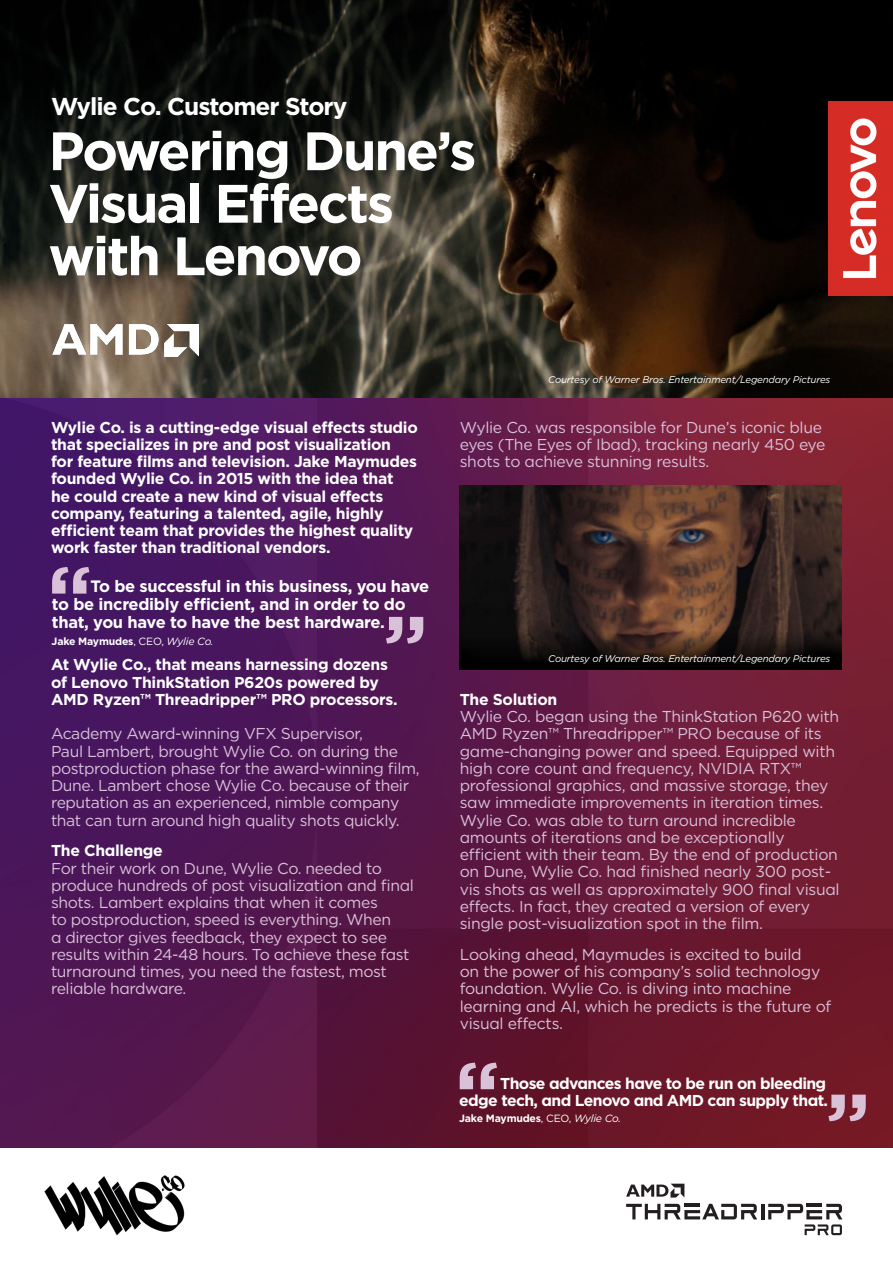
<style>
.page{position:relative;width:893px;height:1263px;background:#fff}
.page>*{position:absolute;margin:0;border:0;box-sizing:border-box;transform-origin:0 0}
.t1{font:700 82.5px "Gotham";color:#d9c1d8}
.t2{font:700 54px/52.5px "Gotham";letter-spacing:-.04em;color:#fff}
.t3{font:700 24.45px "Gotham";letter-spacing:-.04em;color:#fff}
.t4{font:700 16.5px/18px "Gotham";letter-spacing:-.02em;color:#fff}
.t5{font:15.75px/17.2px "Gotham";letter-spacing:-.02em;color:#d9c1d8}
.t6{font:700 15.75px/17.2px "Gotham";letter-spacing:-.02em;color:#fff}
.t7{font:700 15.75px "Gotham";letter-spacing:-.04em;color:#fff}
.t8{font:700 10.5px "Gotham";letter-spacing:-.02em;color:#fff}
.t9{font:italic 9.75px "Gotham";letter-spacing:-.02em;color:#fff}
.s1{font-weight:400}
.s2{font-weight:400;font-style:italic}
.s3{font-weight:700;color:#fff}
</style>
<div class="page">
<img style="left:0;top:397px;width:893px;height:750px">
<img style="left:44px;top:1175px;width:141px;height:60px">
<hr style="left:761px;top:1204px;width:3px;height:15px;background:#231f20">
<svg style="left:626px;top:1204px;width:131px;height:15px"></svg>
<svg style="left:626px;top:1184px;width:58px;height:13px"></svg>
<svg style="left:768px;top:1204px;width:74px;height:31px"></svg>
<img style="left:0;top:0;width:893px;height:397px">
<img style="left:829px;top:102px;width:64px;height:194px">
<img style="left:53px;top:325px;width:145px;height:32px">
<img style="left:459px;top:486px;width:383px;height:183px">
<p class="t3" style="left:51px;top:90px;width:298px">Wylie Co. Customer Story</p>
<p class="t2" style="left:49px;top:124px;width:429px">Powering Dune’s<br>Visual Effects with Lenovo</p>
<p class="t9" style="left:548px;top:373px;width:284px">Courtesy of Warner Bros. Entertainment/Legendary Pictures</p>
<p class="t6" style="left:51px;top:418px;width:368px">Wylie Co. is a cutting-edge visual effects studio that specializes in pre and post visualization<br>for feature films and television. Jake Maymudes founded Wylie Co. in 2015 with the idea that<br>he could create a new kind of visual effects company, featuring a talented, agile, highly efficient team that provides the highest quality work faster than traditional vendors.</p>
<p class="t1" style="left:47px;top:541px;width:46px">“</p>
<p class="t4" style="left:52px;top:613px;width:334px">that, you have to have the best hardware.</p>
<p class="t1" style="left:428px;top:669px;width:46px;rotate:-180deg">“</p>
<p class="t4" style="left:52px;top:577px;width:379px;text-indent:39px">To be successful in this business, you have to be incredibly efficient, and in order to do</p>
<p class="t8" style="left:52px;top:634px;width:163px">Jake Maymudes<span class="s1">, CEO,</span> <span class="s2">Wylie Co.</span></p>
<p class="t6" style="left:51px;top:656px;width:348px">At Wylie Co., that means harnessing dozens of Lenovo ThinkStation P620s powered by<br>AMD Ryzen™ Threadripper™ PRO processors.</p>
<p class="t5" style="left:51px;top:725px;width:370px">Academy Award-winning VFX Supervisor,<br>Paul Lambert, brought Wylie Co. on during the postproduction phase for the award-winning film, Dune. Lambert chose Wylie Co. because of their reputation as an experienced, nimble company that can turn around high quality shots quickly.</p>
<p class="t5" style="left:51px;top:842px;width:364px"><span class="s3">The Challenge<br></span>For their work on Dune, Wylie Co. needed to produce hundreds of post visualization and final shots. Lambert explains that when it comes<br>to postproduction, speed is everything. When<br>a director gives feedback, they expect to see results within 24-48 hours. To achieve these fast turnaround times, you need the fastest, most reliable hardware.</p>
<p class="t5" style="left:460px;top:418px;width:367px">Wylie Co. was responsible for Dune’s iconic blue eyes (The Eyes of Ibad), tracking nearly 450 eye shots to achieve stunning results.</p>
<p class="t9" style="left:548px;top:652px;width:284px">Courtesy of Warner Bros. Entertainment/Legendary Pictures</p>
<p class="t5" style="left:460px;top:690px;width:381px"><span class="s3">The Solution<br></span>Wylie Co. began using the ThinkStation P620 with AMD Ryzen™ Threadripper™ PRO because of its game-changing power and speed. Equipped with high core count and frequency, NVIDIA RTX™ professional graphics, and massive storage, they saw immediate improvements in iteration times.<br>Wylie Co. was able to turn around incredible amounts of iterations and be exceptionally efficient with their team. By the end of production on Dune, Wylie Co. had finished nearly 300 post&shy;vis shots as well as approximately 900 final visual effects. In fact, they created a version of every single post-visualization spot in the film.</p>
<p class="t5" style="left:460px;top:945px;width:373px">Looking ahead, Maymudes is excited to build<br>on the power of his company’s solid technology foundation. Wylie Co. is diving into machine learning and AI, which he predicts is the future of visual effects.</p>
<p class="t1" style="left:455px;top:1037px;width:46px">“</p>
<p class="t7" style="left:459px;top:1090px;width:370px">edge tech, and Lenovo and AMD can supply that.</p>
<p class="t1" style="left:870px;top:1147px;width:46px;rotate:-180deg">“</p>
<p class="t7" style="left:500px;top:1073px;width:328px">Those advances have to be run on bleeding</p>
<p class="t8" style="left:459px;top:1112px;width:163px">Jake Maymudes<span class="s1">, CEO,</span> <span class="s2">Wylie Co.</span></p>
</div>
